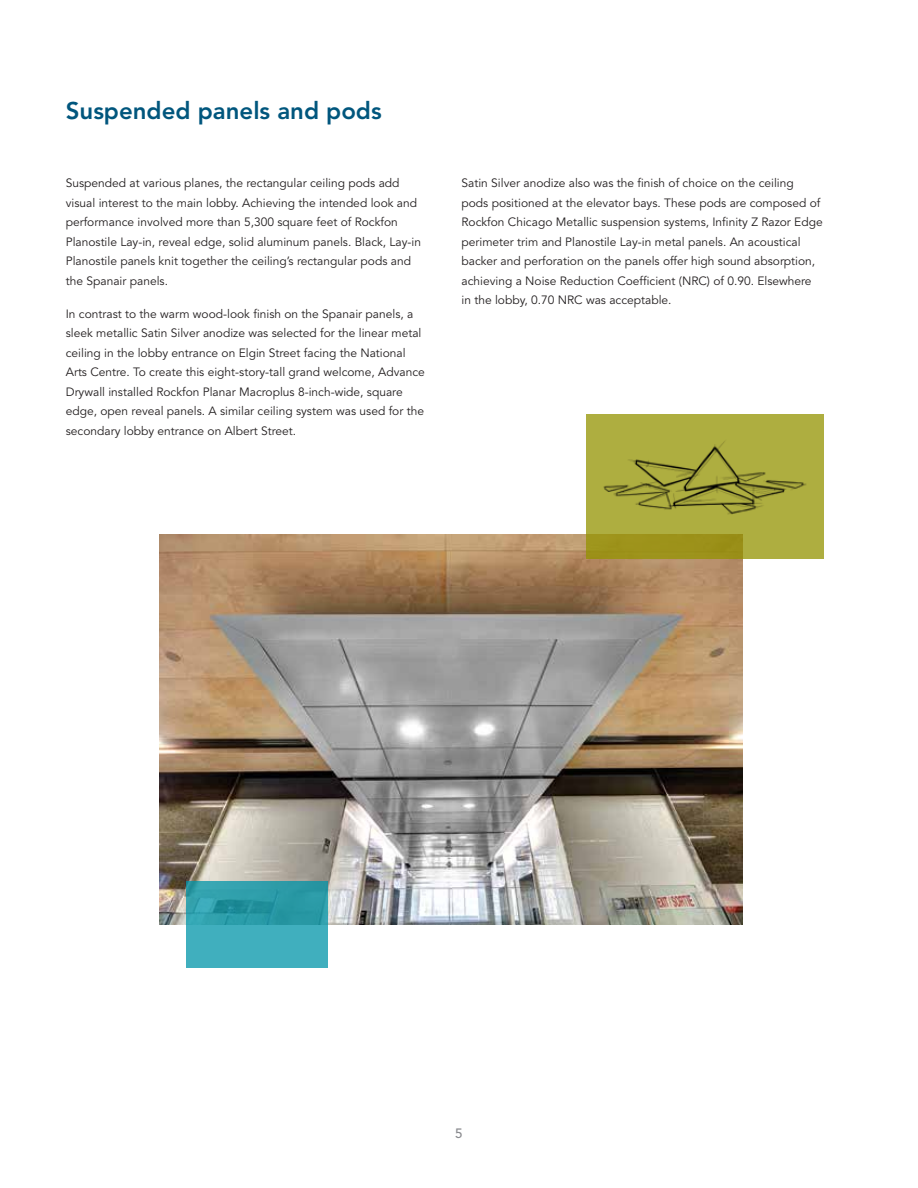
<style>
.page{position:relative;width:918px;height:1188px;background:#fff}
.page>*{position:absolute;margin:0;border:0;box-sizing:border-box;transform-origin:0 0}
.Headlines{font:800 24px "Avenir";color:#00567d}
.t1{font:500 13.5px "Avenir";color:#8a8b8f}
.Body_Copy{font:12px/19.5px "Avenir";color:#231f20}
</style>
<div class="page">
<img style="left:160px;top:535px;width:582px;height:389px">
<svg style="left:186px;top:881px;width:142px;height:86px;background:#35a4b2"></svg>
<svg style="left:586px;top:415px;width:238px;height:144px;background:#a7a331"></svg>
<img style="left:600px;top:414px;width:210px;height:115px">
<p class="Headlines" style="left:66px;top:96px;width:317px">Suspended panels and pods</p>
<p class="Body_Copy" style="left:66px;top:174px;width:357px">Suspended at various planes, the rectangular ceiling pods add visual interest to the main lobby. Achieving the intended look and performance involved more than 5,300 square feet of Rockfon Planostile Lay-in, reveal edge, solid aluminum panels. Black, Lay-in Planostile panels knit together the ceiling’s rectangular pods and the Spanair panels.</p>
<p class="Body_Copy" style="left:66px;top:304px;width:361px">In contrast to the warm wood-look finish on the Spanair panels, a sleek metallic Satin Silver anodize was selected for the linear metal ceiling in the lobby entrance on Elgin Street facing the National Arts Centre. To create this eight-story-tall grand welcome, Advance Drywall installed Rockfon Planar Macroplus 8-inch-wide, square edge, open reveal panels. A similar ceiling system was used for the secondary lobby entrance on Albert Street.</p>
<p class="Body_Copy" style="left:462px;top:174px;width:363px">Satin Silver anodize also was the finish of choice on the ceiling pods positioned at the elevator bays. These pods are composed of Rockfon Chicago Metallic suspension systems, Infinity Z Razor Edge perimeter trim and Planostile Lay-in metal panels. An acoustical backer and perforation on the panels offer high sound absorption, achieving a Noise Reduction Coefficient (NRC) of 0.90. Elsewhere in the lobby, 0.70 NRC was acceptable.</p>
<p class="t1" style="left:455px;top:1126px;width:9px">5</p>
</div>
